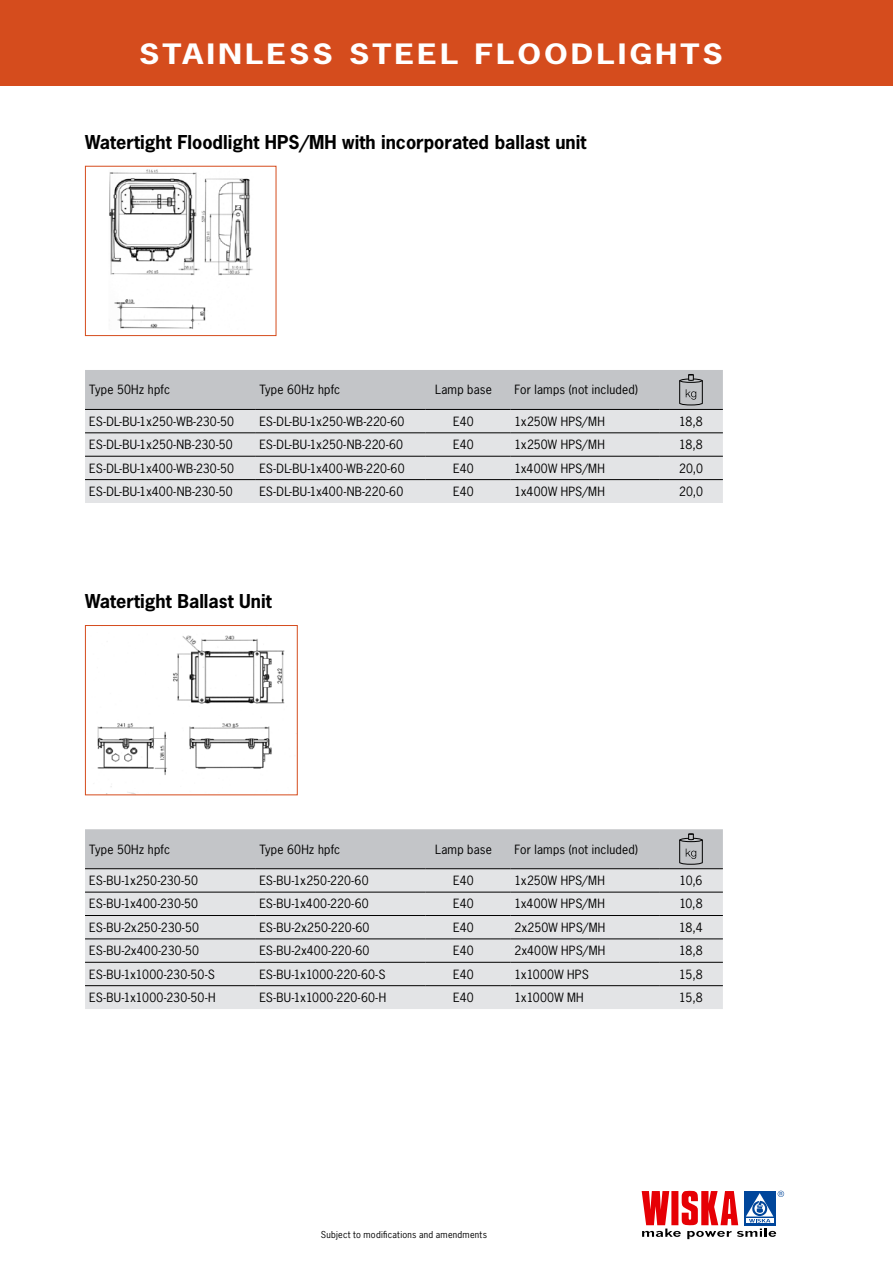
<style>
.page{position:relative;width:893px;height:1263px;background:#fff}
.page>*{position:absolute;margin:0;border:0;box-sizing:border-box;transform-origin:0 0}
.t1{font:700 26.4px "News Gothic Std";letter-spacing:.09em;color:#fff;scale:1.25 1}
.t2{font:700 18px "News Gothic Std";color:#000}
.t3{font:12px "News Gothic Std";letter-spacing:.01em;color:#000}
.t4{font:9px "News Gothic Std";letter-spacing:.03em;color:#000}
</style>
<div class="page">
<div style="left:0;top:0;width:893px;height:85px;background:#d54c1d"></div>
<svg style="left:642px;top:1191px;width:142px;height:48px"></svg>
<div style="left:85px;top:869px;width:638px;height:140px;background:#e3e4e6"></div>
<hr style="left:85px;top:892px;width:170px;height:1px;background:#000">
<hr style="left:255px;top:892px;width:170px;height:1px;background:#000">
<hr style="left:425px;top:892px;width:85px;height:1px;background:#000">
<hr style="left:510px;top:892px;width:149px;height:1px;background:#000">
<hr style="left:659px;top:892px;width:64px;height:1px;background:#000">
<hr style="left:85px;top:915px;width:170px;height:1px;background:#000">
<hr style="left:255px;top:915px;width:170px;height:1px;background:#000">
<hr style="left:425px;top:915px;width:85px;height:1px;background:#000">
<hr style="left:510px;top:915px;width:149px;height:1px;background:#000">
<hr style="left:659px;top:915px;width:64px;height:1px;background:#000">
<hr style="left:85px;top:939px;width:170px;height:1px;background:#000">
<hr style="left:255px;top:939px;width:170px;height:1px;background:#000">
<hr style="left:425px;top:939px;width:85px;height:1px;background:#000">
<hr style="left:510px;top:939px;width:149px;height:1px;background:#000">
<hr style="left:659px;top:939px;width:64px;height:1px;background:#000">
<hr style="left:85px;top:962px;width:170px;height:1px;background:#000">
<hr style="left:255px;top:962px;width:170px;height:1px;background:#000">
<hr style="left:425px;top:962px;width:85px;height:1px;background:#000">
<hr style="left:510px;top:962px;width:149px;height:1px;background:#000">
<hr style="left:659px;top:962px;width:64px;height:1px;background:#000">
<hr style="left:85px;top:985px;width:170px;height:1px;background:#000">
<hr style="left:255px;top:985px;width:170px;height:1px;background:#000">
<hr style="left:425px;top:985px;width:85px;height:1px;background:#000">
<hr style="left:510px;top:985px;width:149px;height:1px;background:#000">
<hr style="left:659px;top:985px;width:64px;height:1px;background:#000">
<div style="left:85px;top:829px;width:638px;height:40px;background:#c3c5c8"></div>
<div style="left:85px;top:410px;width:638px;height:93px;background:#e3e4e6"></div>
<hr style="left:85px;top:409px;width:170px;height:1px;background:#000">
<hr style="left:255px;top:409px;width:170px;height:1px;background:#000">
<hr style="left:425px;top:409px;width:85px;height:1px;background:#000">
<hr style="left:510px;top:409px;width:149px;height:1px;background:#000">
<hr style="left:659px;top:409px;width:64px;height:1px;background:#000">
<hr style="left:85px;top:433px;width:170px;height:1px;background:#000">
<hr style="left:255px;top:433px;width:170px;height:1px;background:#000">
<hr style="left:425px;top:433px;width:85px;height:1px;background:#000">
<hr style="left:510px;top:433px;width:149px;height:1px;background:#000">
<hr style="left:659px;top:433px;width:64px;height:1px;background:#000">
<hr style="left:85px;top:456px;width:170px;height:1px;background:#000">
<hr style="left:255px;top:456px;width:170px;height:1px;background:#000">
<hr style="left:425px;top:456px;width:85px;height:1px;background:#000">
<hr style="left:510px;top:456px;width:149px;height:1px;background:#000">
<hr style="left:659px;top:456px;width:64px;height:1px;background:#000">
<hr style="left:85px;top:479px;width:170px;height:1px;background:#000">
<hr style="left:255px;top:479px;width:170px;height:1px;background:#000">
<hr style="left:425px;top:479px;width:85px;height:1px;background:#000">
<hr style="left:510px;top:479px;width:149px;height:1px;background:#000">
<hr style="left:659px;top:479px;width:64px;height:1px;background:#000">
<div style="left:85px;top:370px;width:638px;height:39px;background:#c3c5c8"></div>
<img style="left:97px;top:635px;width:188px;height:158px">
<div style="left:85px;top:625px;width:213px;height:170px;border:1px solid #d54c1d"></div>
<img style="left:109px;top:169px;width:144px;height:160px">
<div style="left:85px;top:166px;width:191px;height:170px;border:1px solid #d54c1d"></div>
<h1 class="t1" style="left:139px;top:36px;width:138px">Stainless</h1>
<h1 class="t1" style="left:349px;top:36px;width:297px">Steel Floodlights</h1>
<h2 class="t2" style="left:85px;top:130px;width:503px">Watertight Floodlight HPS/MH with incorporated ballast unit</h2>
<p class="t3" style="left:89px;top:382px;width:82px">Type 50Hz hpfc</p>
<p class="t3" style="left:259px;top:382px;width:82px">Type 60Hz hpfc</p>
<p class="t3" style="left:435px;top:382px;width:58px">Lamp base</p>
<p class="t3" style="left:514px;top:382px;width:125px">For lamps (not included)</p>
<p class="t3" style="left:89px;top:414px;width:146px">ES-DL-BU-1x250-WB-230-50</p>
<p class="t3" style="left:259px;top:414px;width:147px">ES-DL-BU-1x250-WB-220-60</p>
<p class="t3" style="left:453px;top:414px;width:22px">E40</p>
<p class="t3" style="left:514px;top:414px;width:92px">1x250W HPS/MH</p>
<p class="t3" style="left:679px;top:414px;width:25px">18,8</p>
<p class="t3" style="left:89px;top:437px;width:145px">ES-DL-BU-1x250-NB-230-50</p>
<p class="t3" style="left:259px;top:437px;width:145px">ES-DL-BU-1x250-NB-220-60</p>
<p class="t3" style="left:453px;top:437px;width:22px">E40</p>
<p class="t3" style="left:514px;top:437px;width:92px">1x250W HPS/MH</p>
<p class="t3" style="left:679px;top:437px;width:25px">18,8</p>
<p class="t3" style="left:89px;top:460px;width:146px">ES-DL-BU-1x400-WB-230-50</p>
<p class="t3" style="left:259px;top:460px;width:147px">ES-DL-BU-1x400-WB-220-60</p>
<p class="t3" style="left:453px;top:460px;width:22px">E40</p>
<p class="t3" style="left:514px;top:460px;width:92px">1x400W HPS/MH</p>
<p class="t3" style="left:679px;top:460px;width:25px">20,0</p>
<p class="t3" style="left:89px;top:484px;width:145px">ES-DL-BU-1x400-NB-230-50</p>
<p class="t3" style="left:259px;top:484px;width:145px">ES-DL-BU-1x400-NB-220-60</p>
<p class="t3" style="left:453px;top:484px;width:22px">E40</p>
<p class="t3" style="left:514px;top:484px;width:92px">1x400W HPS/MH</p>
<p class="t3" style="left:679px;top:484px;width:25px">20,0</p>
<h2 class="t2" style="left:85px;top:589px;width:188px">Watertight Ballast Unit</h2>
<p class="t3" style="left:89px;top:841px;width:82px">Type 50Hz hpfc</p>
<p class="t3" style="left:259px;top:841px;width:82px">Type 60Hz hpfc</p>
<p class="t3" style="left:435px;top:841px;width:58px">Lamp base</p>
<p class="t3" style="left:514px;top:841px;width:125px">For lamps (not included)</p>
<p class="t3" style="left:89px;top:873px;width:110px">ES-BU-1x250-230-50</p>
<p class="t3" style="left:259px;top:873px;width:111px">ES-BU-1x250-220-60</p>
<p class="t3" style="left:453px;top:873px;width:22px">E40</p>
<p class="t3" style="left:514px;top:873px;width:92px">1x250W HPS/MH</p>
<p class="t3" style="left:679px;top:873px;width:25px">10,6</p>
<p class="t3" style="left:89px;top:896px;width:110px">ES-BU-1x400-230-50</p>
<p class="t3" style="left:259px;top:896px;width:111px">ES-BU-1x400-220-60</p>
<p class="t3" style="left:453px;top:896px;width:22px">E40</p>
<p class="t3" style="left:514px;top:896px;width:92px">1x400W HPS/MH</p>
<p class="t3" style="left:679px;top:896px;width:25px">10,8</p>
<p class="t3" style="left:89px;top:920px;width:111px">ES-BU-2x250-230-50</p>
<p class="t3" style="left:259px;top:920px;width:112px">ES-BU-2x250-220-60</p>
<p class="t3" style="left:453px;top:920px;width:22px">E40</p>
<p class="t3" style="left:514px;top:920px;width:92px">2x250W HPS/MH</p>
<p class="t3" style="left:679px;top:920px;width:25px">18,4</p>
<p class="t3" style="left:89px;top:943px;width:111px">ES-BU-2x400-230-50</p>
<p class="t3" style="left:259px;top:943px;width:112px">ES-BU-2x400-220-60</p>
<p class="t3" style="left:453px;top:943px;width:22px">E40</p>
<p class="t3" style="left:514px;top:943px;width:92px">2x400W HPS/MH</p>
<p class="t3" style="left:679px;top:943px;width:25px">18,8</p>
<p class="t3" style="left:89px;top:966px;width:127px">ES-BU-1x1000-230-50-S</p>
<p class="t3" style="left:259px;top:966px;width:128px">ES-BU-1x1000-220-60-S</p>
<p class="t3" style="left:453px;top:966px;width:22px">E40</p>
<p class="t3" style="left:514px;top:966px;width:76px">1x1000W HPS</p>
<p class="t3" style="left:679px;top:966px;width:25px">15,8</p>
<p class="t3" style="left:89px;top:990px;width:128px">ES-BU-1x1000-230-50-H</p>
<p class="t3" style="left:259px;top:990px;width:128px">ES-BU-1x1000-220-60-H</p>
<p class="t3" style="left:453px;top:990px;width:22px">E40</p>
<p class="t3" style="left:514px;top:990px;width:71px">1x1000W MH</p>
<p class="t3" style="left:679px;top:990px;width:25px">15,8</p>
<p class="t4" style="left:321px;top:1228px;width:168px">Subject to modifications and amendments</p>
</div>
